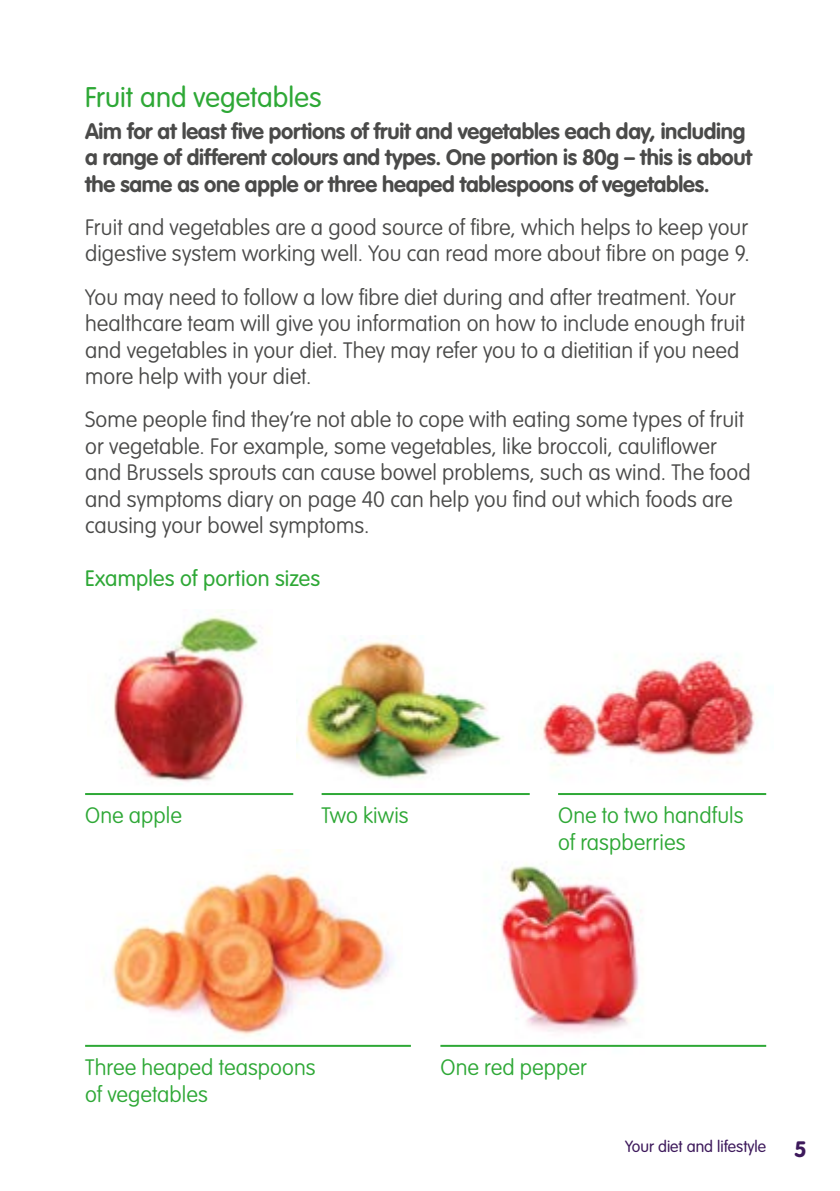
<style>
.page{position:relative;width:840px;height:1191px;background:#fff}
.page>*{position:absolute;margin:0;border:0;box-sizing:border-box;transform-origin:0 0}
.t1{font:300 28px "VAG Rounded Std";color:#2ea836}
.t2{font:100 22px/26.4px "VAG Rounded Std";color:#4a4a49}
.t3{font:700 22px/26.4px "VAG Rounded Std";letter-spacing:-.01em;color:#4a4a49}
.t4{font:100 22px/26.4px "VAG Rounded Std";letter-spacing:.005em;color:#2ea836}
.t5{font:300 22px "VAG Rounded Std";letter-spacing:.005em;color:#2ea836}
.t6{font:700 22px "VAG Rounded Std";color:#3d195b}
.t7{font:300 16px "VAG Rounded Std";color:#3d195b}
</style>
<div class="page">
<img style="left:539px;top:654px;width:217px;height:112px">
<img style="left:113px;top:609px;width:148px;height:173px">
<img style="left:85px;top:849px;width:317px;height:198px">
<img style="left:451px;top:862px;width:238px;height:185px">
<img style="left:296px;top:639px;width:208px;height:141px">
<hr style="left:85px;top:793px;width:208px;height:2px;background:#2ea836">
<hr style="left:85px;top:1044px;width:325px;height:2px;background:#2ea836">
<hr style="left:321px;top:793px;width:208px;height:2px;background:#2ea836">
<hr style="left:440px;top:1044px;width:325px;height:2px;background:#2ea836">
<hr style="left:557px;top:793px;width:208px;height:2px;background:#2ea836">
<p class="t1" style="left:85px;top:81px;width:238px">Fruit and vegetables</p>
<p class="t3" style="left:85px;top:119px;width:668px">Aim for at least five portions of fruit and vegetables each day, including a range of different colours and types. One portion is 80g – this is about the same as one apple or three heaped tablespoons of vegetables.</p>
<p class="t2" style="left:85px;top:215px;width:665px">Fruit and vegetables are a good source of fibre, which helps to keep your digestive system working well. You can read more about fibre on page 9.</p>
<p class="t2" style="left:85px;top:285px;width:661px">You may need to follow a low fibre diet during and after treatment. Your healthcare team will give you information on how to include enough fruit and vegetables in your diet. They may refer you to a dietitian if you need more help with your diet.</p>
<p class="t2" style="left:85px;top:407px;width:666px">Some people find they’re not able to cope with eating some types of fruit or vegetable. For example, some vegetables, like broccoli, cauliflower and Brussels sprouts can cause bowel problems, such as wind. The food and symptoms diary on page 40 can help you find out which foods are causing your bowel symptoms.</p>
<p class="t5" style="left:85px;top:565px;width:236px">Examples of portion sizes</p>
<p class="t4" style="left:85px;top:803px;width:98px">One apple</p>
<p class="t4" style="left:321px;top:803px;width:88px">Two kiwis</p>
<p class="t4" style="left:557px;top:803px;width:187px">One to two handfuls of raspberries</p>
<p class="t4" style="left:85px;top:1055px;width:232px">Three heaped teaspoons of vegetables</p>
<p class="t4" style="left:440px;top:1055px;width:148px">One red pepper</p>
<p class="t7" style="left:624px;top:1137px;width:143px">Your diet and lifestyle</p>
<p class="t6" style="left:793px;top:1136px;width:14px">5</p>
</div>
